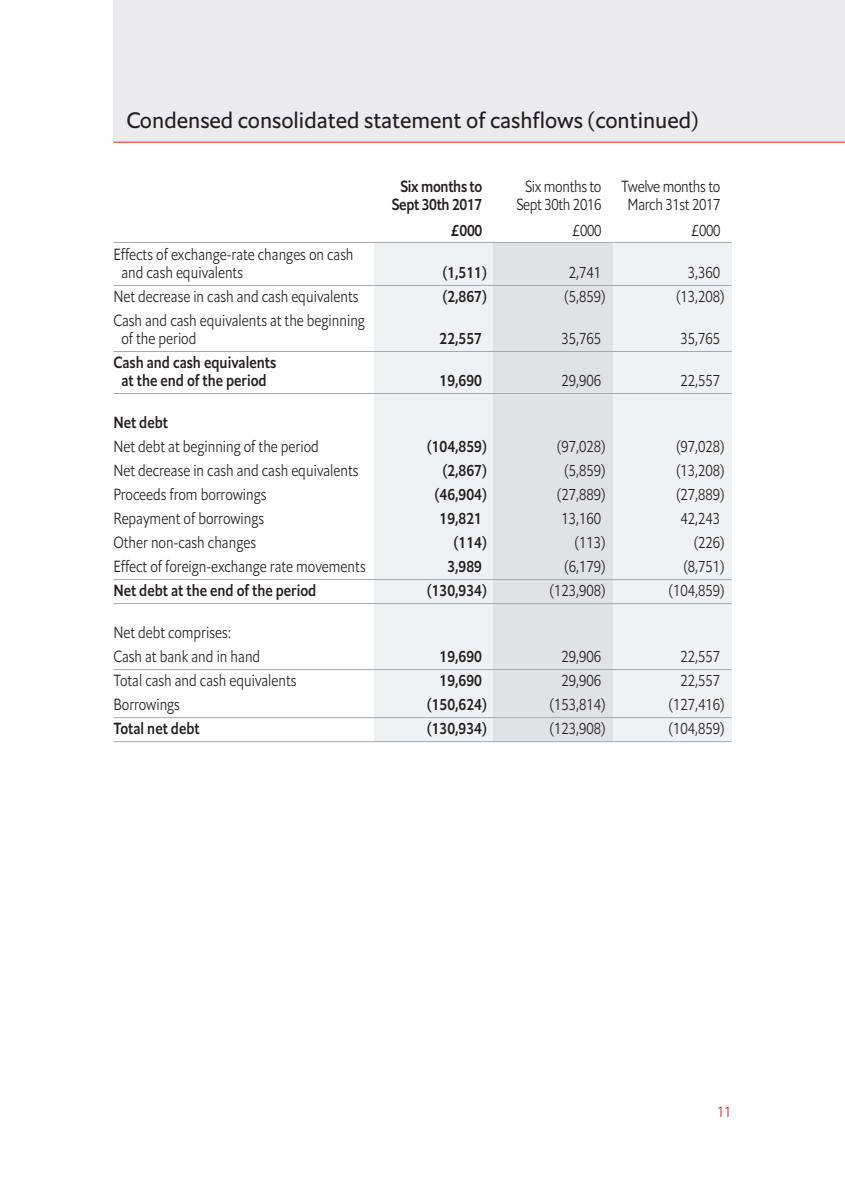
<style>
.page{position:relative;width:845px;height:1191px;background:#fff}
.page>*{position:absolute;margin:0;border:0;box-sizing:border-box;transform-origin:0 0}
.Table_title{font:22px "Econ Sans Reg";color:#231f20}
.TABLE_BODY{font:16px "Econ Sans Cnd Lig";color:#231f20;scale:.95 1}
.TABLE_BODY-2{font:16px "Econ Sans Cnd Med";color:#231f20;scale:.95 1}
.TABLE_HEAD{font:16px "Econ Sans Cnd Lig";letter-spacing:-.02em;color:#231f20;scale:.95 1}
.TABLE_HEAD-2{font:16px "Econ Sans Cnd Med";letter-spacing:-.02em;color:#231f20;scale:.95 1}
.t1{font:15px "Econ Sans Cnd Lig";color:#ee1d23}
</style>
<div class="page">
<div style="left:374px;top:243px;width:357px;height:498px;background:#f0f1f2"></div>
<div style="left:493px;top:243px;width:119px;height:498px;background:#e1e2e4"></div>
<div style="left:113px;top:0;width:732px;height:142px;background:#ececee"></div>
<hr style="left:113px;top:142px;width:732px;height:1px;background:#ee1d23">
<hr style="left:113px;top:242px;width:618px;height:1px;background:#a8a9ad">
<hr style="left:113px;top:285px;width:618px;height:1px;background:#a8a9ad">
<hr style="left:113px;top:351px;width:618px;height:1px;background:#a8a9ad">
<hr style="left:113px;top:393px;width:618px;height:1px;background:#a8a9ad">
<hr style="left:113px;top:579px;width:618px;height:1px;background:#a8a9ad">
<hr style="left:113px;top:603px;width:618px;height:1px;background:#a8a9ad">
<hr style="left:113px;top:669px;width:618px;height:1px;background:#a8a9ad">
<hr style="left:113px;top:717px;width:618px;height:1px;background:#a8a9ad">
<hr style="left:113px;top:741px;width:618px;height:1px;background:#a8a9ad">
<p class="Table_title" style="left:126px;top:106px;width:573px">Condensed consolidated statement of cashflows (continued)</p>
<p class="TABLE_HEAD-2" style="left:400px;top:176px;width:88px">Six months to</p>
<p class="TABLE_HEAD" style="left:525px;top:176px;width:207px">Six months to Twelve months to</p>
<p class="TABLE_HEAD-2" style="left:392px;top:194px;width:97px">Sept 30th 2017</p>
<p class="TABLE_HEAD" style="left:516px;top:194px;width:91px">Sept 30th 2016</p>
<p class="TABLE_HEAD" style="left:627px;top:194px;width:99px">March 31st 2017</p>
<p class="TABLE_HEAD-2" style="left:450px;top:220px;width:35px">£000</p>
<p class="TABLE_HEAD" style="left:572px;top:220px;width:33px">£000</p>
<p class="TABLE_HEAD" style="left:691px;top:220px;width:33px">£000</p>
<p class="TABLE_BODY" style="left:113px;top:244px;width:254px">Effects of exchange-rate changes on cash</p>
<p class="TABLE_BODY" style="left:121px;top:262px;width:130px">and cash equivalents</p>
<p class="TABLE_BODY-2" style="left:443px;top:262px;width:48px">(1,511)</p>
<p class="TABLE_BODY" style="left:569px;top:262px;width:36px">2,741</p>
<p class="TABLE_BODY" style="left:688px;top:262px;width:36px">3,360</p>
<p class="TABLE_BODY" style="left:113px;top:286px;width:259px">Net decrease in cash and cash equivalents</p>
<p class="TABLE_BODY-2" style="left:443px;top:286px;width:48px">(2,867)</p>
<p class="TABLE_BODY" style="left:564px;top:286px;width:44px">(5,859)</p>
<p class="TABLE_BODY" style="left:676px;top:286px;width:52px">(13,208)</p>
<p class="TABLE_BODY" style="left:113px;top:310px;width:266px">Cash and cash equivalents at the beginning</p>
<p class="TABLE_BODY" style="left:121px;top:328px;width:81px">of the period</p>
<p class="TABLE_BODY-2" style="left:439px;top:328px;width:46px">22,557</p>
<p class="TABLE_BODY" style="left:561px;top:328px;width:43px">35,765</p>
<p class="TABLE_BODY" style="left:680px;top:328px;width:43px">35,765</p>
<p class="TABLE_BODY-2" style="left:113px;top:352px;width:173px">Cash and cash equivalents</p>
<p class="TABLE_BODY-2" style="left:121px;top:370px;width:154px">at the end of the period</p>
<p class="TABLE_BODY-2" style="left:439px;top:370px;width:46px">19,690</p>
<p class="TABLE_BODY" style="left:561px;top:370px;width:43px">29,906</p>
<p class="TABLE_BODY" style="left:680px;top:370px;width:43px">22,557</p>
<p class="TABLE_BODY-2" style="left:113px;top:412px;width:59px">Net debt</p>
<p class="TABLE_BODY" style="left:113px;top:436px;width:218px">Net debt at beginning of the period</p>
<p class="TABLE_BODY-2" style="left:427px;top:436px;width:64px">(104,859)</p>
<p class="TABLE_BODY" style="left:557px;top:436px;width:52px">(97,028)</p>
<p class="TABLE_BODY" style="left:676px;top:436px;width:52px">(97,028)</p>
<p class="TABLE_BODY" style="left:113px;top:460px;width:259px">Net decrease in cash and cash equivalents</p>
<p class="TABLE_BODY-2" style="left:443px;top:460px;width:48px">(2,867)</p>
<p class="TABLE_BODY" style="left:564px;top:460px;width:44px">(5,859)</p>
<p class="TABLE_BODY" style="left:676px;top:460px;width:52px">(13,208)</p>
<p class="TABLE_BODY" style="left:113px;top:484px;width:162px">Proceeds from borrowings</p>
<p class="TABLE_BODY-2" style="left:435px;top:484px;width:56px">(46,904)</p>
<p class="TABLE_BODY" style="left:557px;top:484px;width:52px">(27,889)</p>
<p class="TABLE_BODY" style="left:676px;top:484px;width:52px">(27,889)</p>
<p class="TABLE_BODY" style="left:113px;top:508px;width:160px">Repayment of borrowings</p>
<p class="TABLE_BODY-2" style="left:439px;top:508px;width:46px">19,821</p>
<p class="TABLE_BODY" style="left:561px;top:508px;width:43px">13,160</p>
<p class="TABLE_BODY" style="left:680px;top:508px;width:43px">42,243</p>
<p class="TABLE_BODY" style="left:113px;top:532px;width:152px">Other non-cash changes</p>
<p class="TABLE_BODY-2" style="left:454px;top:532px;width:36px">(114)</p>
<p class="TABLE_BODY" style="left:575px;top:532px;width:33px">(113)</p>
<p class="TABLE_BODY" style="left:694px;top:532px;width:33px">(226)</p>
<p class="TABLE_BODY" style="left:113px;top:556px;width:267px">Effect of foreign-exchange rate movements</p>
<p class="TABLE_BODY-2" style="left:447px;top:556px;width:38px">3,989</p>
<p class="TABLE_BODY" style="left:564px;top:556px;width:44px">(6,179)</p>
<p class="TABLE_BODY" style="left:683px;top:556px;width:44px">(8,751)</p>
<p class="TABLE_BODY-2" style="left:113px;top:580px;width:215px">Net debt at the end of the period</p>
<p class="TABLE_BODY-2" style="left:427px;top:580px;width:64px">(130,934)</p>
<p class="TABLE_BODY" style="left:550px;top:580px;width:60px">(123,908)</p>
<p class="TABLE_BODY" style="left:669px;top:580px;width:60px">(104,859)</p>
<p class="TABLE_BODY" style="left:113px;top:622px;width:125px">Net debt comprises:</p>
<p class="TABLE_BODY" style="left:113px;top:646px;width:156px">Cash at bank and in hand</p>
<p class="TABLE_BODY-2" style="left:439px;top:646px;width:46px">19,690</p>
<p class="TABLE_BODY" style="left:561px;top:646px;width:43px">29,906</p>
<p class="TABLE_BODY" style="left:680px;top:646px;width:43px">22,557</p>
<p class="TABLE_BODY" style="left:113px;top:670px;width:194px">Total cash and cash equivalents</p>
<p class="TABLE_BODY-2" style="left:439px;top:670px;width:46px">19,690</p>
<p class="TABLE_BODY" style="left:561px;top:670px;width:43px">29,906</p>
<p class="TABLE_BODY" style="left:680px;top:670px;width:43px">22,557</p>
<p class="TABLE_BODY" style="left:113px;top:694px;width:71px">Borrowings</p>
<p class="TABLE_BODY-2" style="left:427px;top:694px;width:64px">(150,624)</p>
<p class="TABLE_BODY" style="left:550px;top:694px;width:60px">(153,814)</p>
<p class="TABLE_BODY" style="left:669px;top:694px;width:60px">(127,416)</p>
<p class="TABLE_BODY-2" style="left:113px;top:718px;width:92px">Total net debt</p>
<p class="TABLE_BODY-2" style="left:427px;top:718px;width:64px">(130,934)</p>
<p class="TABLE_BODY" style="left:550px;top:718px;width:60px">(123,908)</p>
<p class="TABLE_BODY" style="left:669px;top:718px;width:60px">(104,859)</p>
<p class="t1" style="left:717px;top:1102px;width:16px">11</p>
</div>
